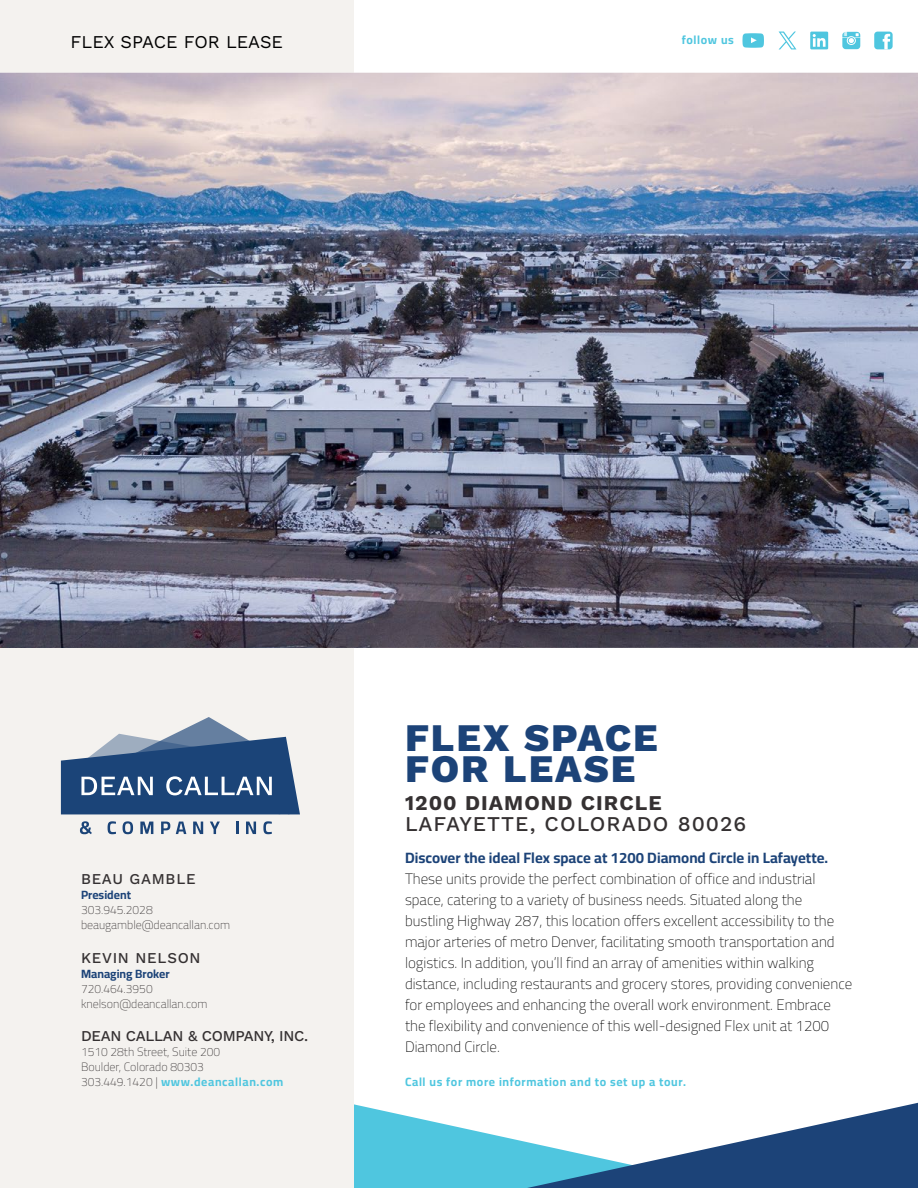
<style>
.page{position:relative;width:918px;height:1188px;background:#fff}
.page>*{position:absolute;margin:0;border:0;box-sizing:border-box;transform-origin:0 0}
.t1{font:800 39px/31.5px "Work Sans";letter-spacing:.05em;color:#1c4378}
.t2{font:500 21px "Work Sans";letter-spacing:.05em;color:#353132}
.t3{font:700 21px "Work Sans";letter-spacing:.05em;color:#353132}
.t4{font:18px "Work Sans";color:#000}
.t5{font:15px/21px "Cairo";color:#000}
.t6{font:15px "Cairo";color:#1c4378}
.t7{font:500 15px "Work Sans";letter-spacing:-.02em;color:#353132}
.t8{font:500 15px "Work Sans";letter-spacing:.05em;color:#353132}
.t9{font:12px/15px "Cairo";color:#353132}
.t10{font:12px "Cairo";letter-spacing:.05em;color:#4fc6df}
.t11{font:12px "Cairo";color:#1c4378}
.s1{color:#4fc6df}
</style>
<div class="page">
<svg style="left:354px;top:1104px;width:173px;height:84px;fill:#4fc6df"></svg>
<div style="left:0;top:648px;width:354px;height:540px;background:#f4f2ef"></div>
<div style="left:0;top:0;width:354px;height:73px;background:#f4f2ef"></div>
<svg style="left:527px;top:1103px;width:391px;height:85px"></svg>
<img style="left:0;top:73px;width:918px;height:575px">
<svg style="left:61px;top:717px;width:239px;height:97px"></svg>
<svg style="left:80px;top:821px;width:12px;height:13px"></svg>
<svg style="left:108px;top:821px;width:8px;height:13px"></svg>
<svg style="left:123px;top:821px;width:10px;height:13px"></svg>
<svg style="left:140px;top:822px;width:13px;height:12px"></svg>
<svg style="left:161px;top:822px;width:9px;height:12px"></svg>
<svg style="left:176px;top:822px;width:10px;height:12px"></svg>
<svg style="left:193px;top:822px;width:10px;height:12px"></svg>
<svg style="left:210px;top:822px;width:10px;height:12px"></svg>
<svg style="left:236px;top:822px;width:2px;height:12px"></svg>
<svg style="left:246px;top:822px;width:10px;height:12px"></svg>
<svg style="left:263px;top:821px;width:9px;height:13px"></svg>
<svg style="left:842px;top:32px;width:18px;height:17px"></svg>
<div style="left:810px;top:32px;width:18px;height:17px;background:#4fc6df"></div>
<svg style="left:813px;top:34px;width:13px;height:13px"></svg>
<div style="left:874px;top:32px;width:19px;height:17px;background:#4fc6df;border-radius:3px"></div>
<svg style="left:883px;top:34px;width:7px;height:15px"></svg>
<svg style="left:742px;top:33px;width:22px;height:15px"></svg>
<svg style="left:779px;top:32px;width:17px;height:17px"></svg>
<p class="t4" style="left:71px;top:28px;width:214px">FLEX SPACE FOR LEASE</p>
<p class="t10" style="left:682px;top:31px;width:54px">follow us</p>
<p class="t8" style="left:81px;top:867px;width:116px">BEAU GAMBLE</p>
<p class="t11" style="left:81px;top:886px;width:52px">President</p>
<p class="t9" style="left:81px;top:902px;width:151px">303.945.2028 beaugamble@deancallan.com</p>
<p class="t8" style="left:81px;top:946px;width:121px">KEVIN NELSON</p>
<p class="t11" style="left:81px;top:965px;width:90px">Managing Broker</p>
<p class="t9" style="left:81px;top:981px;width:128px">720.464.3950 knelson@deancallan.com</p>
<p class="t7" style="left:81px;top:1025px;width:229px">DEAN CALLAN &amp; COMPANY, INC.</p>
<p class="t9" style="left:81px;top:1045px;width:204px">1510 28th Street, Suite 200<br>Boulder, Colorado 80303<br>303.449.1420 | <span class="s1">www.deancallan.com</span></p>
<h1 class="t1" style="left:405px;top:720px;width:254px">FLEX SPACE<br>FOR LEASE</h1>
<h2 class="t3" style="left:405px;top:787px;width:258px">1200 DIAMOND CIRCLE</h2>
<h2 class="t2" style="left:405px;top:808px;width:343px">LAFAYETTE, COLORADO 80026</h2>
<p class="t6" style="left:405px;top:846px;width:425px">Discover the ideal Flex space at 1200 Diamond Circle in Lafayette.</p>
<p class="t5" style="left:405px;top:868px;width:449px">These units provide the perfect combination of office and industrial space, catering to a variety of business needs. Situated along the bustling Highway 287, this location offers excellent accessibility to the major arteries of metro Denver, facilitating smooth transportation and logistics. In addition, you’ll find an array of amenities within walking distance, including restaurants and grocery stores, providing convenience for employees and enhancing the overall work environment. Embrace the flexibility and convenience of this well-designed Flex unit at 1200<br>Diamond Circle.</p>
<p class="t10" style="left:405px;top:1073px;width:282px">Call us for more information and to set up a tour.</p>
</div>
